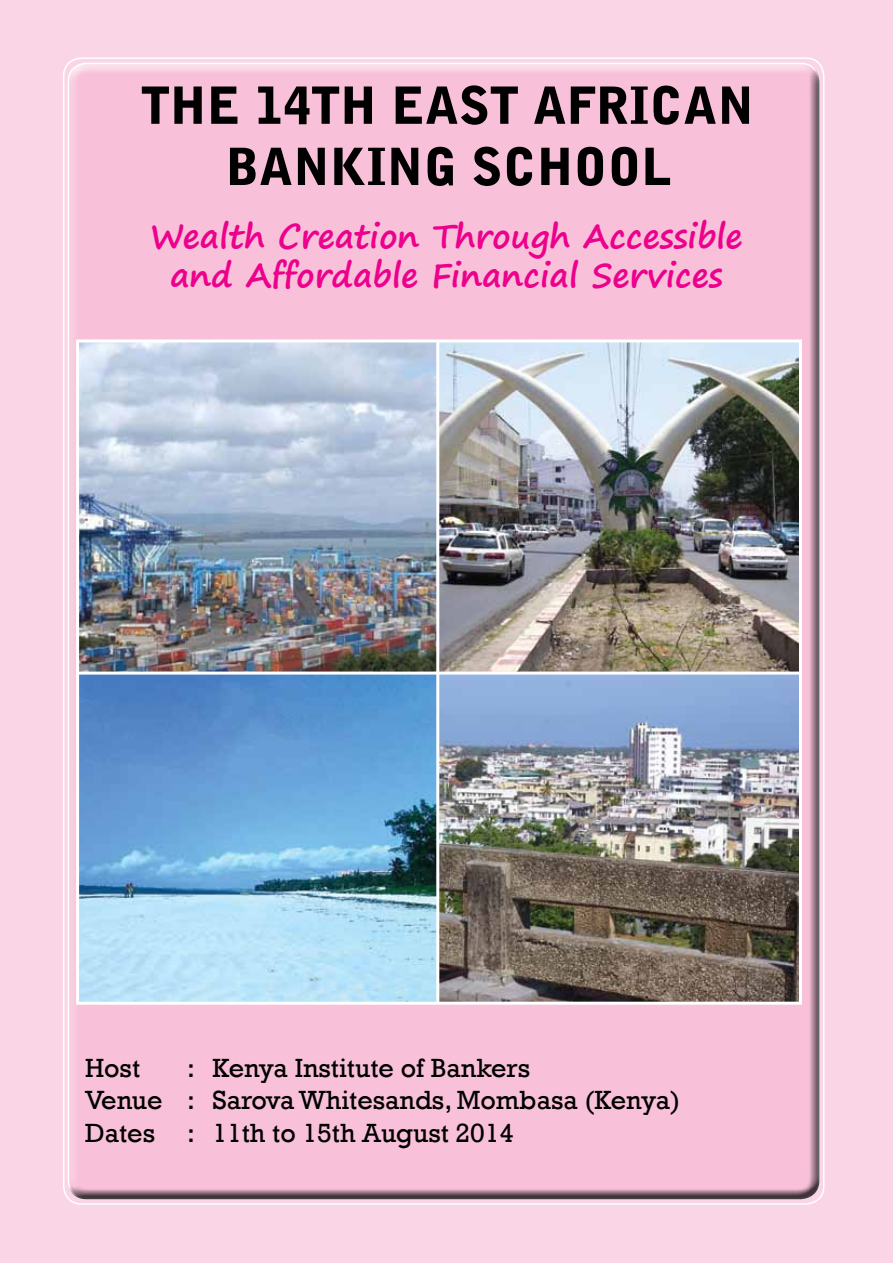
<style>
.page{position:relative;width:893px;height:1263px;background:#fad5e6}
.page>*{position:absolute;margin:0;border:0;box-sizing:border-box;transform-origin:0 0}
.t1{font:900 51px/61.2px "Bell Gothic BT";color:#000;text-align:center}
.t2{font:700 33px/39.6px "Segoe Print";color:#ec008c;text-align:center}
.t3{font:27px/32.4px "Rockwell";color:#000}
</style>
<div class="page">
<div style="left:66px;top:66px;width:754px;height:1134px;background:#000;opacity:.75"></div>
<img style="left:80px;top:343px;width:718px;height:658px">
<div style="left:76px;top:339px;width:726px;height:666px;border:3px solid #fff"></div>
<hr style="left:436px;top:341px;width:3px;height:662px;background:#fff">
<hr style="left:78px;top:671px;width:723px;height:3px;background:#fff">
<h1 class="t1" style="left:141px;top:74px;width:614px">THE 14TH EAST AFRICAN<br>BANKING SCHOOL</h1>
<p class="t2" style="left:150px;top:215px;width:594px">Wealth Creation Through Accessible and Affordable Financial Services</p>
<p class="t3" style="left:85px;top:1052px;width:597px;text-indent:102px">: Kenya Institute of Bankers<br>Venue : Sarova Whitesands, Mombasa (Kenya)<br>Dates : 11th to 15th August 2014</p>
<p class="t3" style="left:85px;top:1052px;width:57px">Host</p>
</div>
